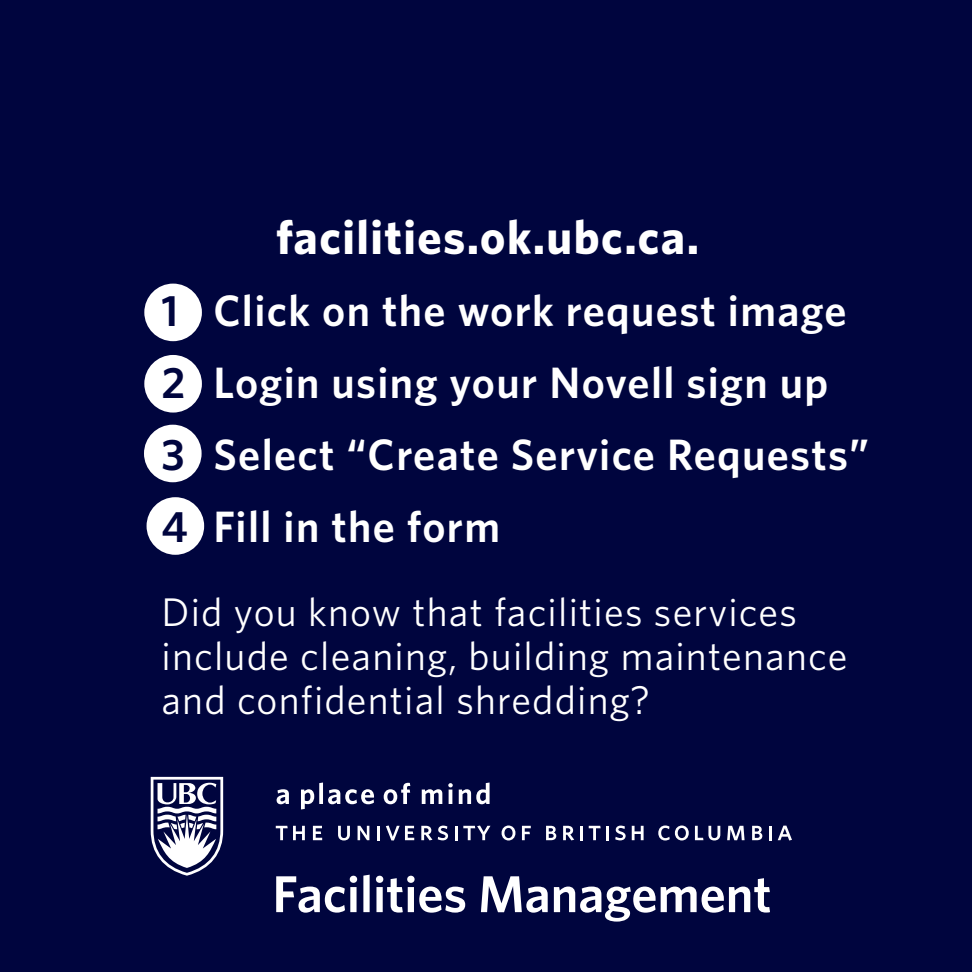
<style>
.page{position:relative;width:972px;height:972px;background:#00053e}
.page>*{position:absolute;margin:0;border:0;box-sizing:border-box;transform-origin:0 0}
.t1{font:600 52px "Whitney";color:#fff}
.t2{font:700 48px "Whitney";letter-spacing:.03em;color:#fff}
.t3{font:600 44px/72px "Whitney";letter-spacing:.03em;color:#fff}
.t4{font:40px/44px "Whitney";letter-spacing:.03em;color:#fff}
.s1{color:#00053e}
</style>
<div class="page">
<div style="left:144px;top:284px;width:58px;height:57px;background:#fff;border-radius:50%"></div>
<div style="left:144px;top:355px;width:58px;height:58px;background:#fff;border-radius:50%"></div>
<div style="left:144px;top:425px;width:58px;height:57px;background:#fff;border-radius:50%"></div>
<div style="left:147px;top:497px;width:57px;height:58px;background:#fff;border-radius:50%"></div>
<svg style="left:151px;top:777px;width:72px;height:99px"></svg>
<svg style="left:276px;top:826px;width:29px;height:14px"></svg>
<svg style="left:313px;top:826px;width:9px;height:14px"></svg>
<svg style="left:338px;top:826px;width:12px;height:14px"></svg>
<svg style="left:358px;top:826px;width:11px;height:14px"></svg>
<hr style="left:377px;top:826px;width:3px;height:14px;background:#fff">
<svg style="left:386px;top:826px;width:28px;height:14px"></svg>
<svg style="left:421px;top:826px;width:11px;height:14px"></svg>
<svg style="left:438px;top:826px;width:10px;height:14px"></svg>
<hr style="left:455px;top:826px;width:3px;height:14px;background:#fff">
<svg style="left:463px;top:826px;width:27px;height:14px"></svg>
<svg style="left:502px;top:826px;width:13px;height:14px"></svg>
<svg style="left:522px;top:826px;width:9px;height:14px"></svg>
<svg style="left:546px;top:826px;width:10px;height:14px"></svg>
<svg style="left:563px;top:826px;width:11px;height:14px"></svg>
<hr style="left:580px;top:826px;width:3px;height:14px;background:#fff">
<svg style="left:589px;top:826px;width:12px;height:14px"></svg>
<hr style="left:606px;top:826px;width:3px;height:14px;background:#fff">
<svg style="left:615px;top:826px;width:11px;height:14px"></svg>
<svg style="left:632px;top:826px;width:12px;height:14px"></svg>
<svg style="left:658px;top:826px;width:31px;height:14px"></svg>
<svg style="left:695px;top:826px;width:25px;height:14px"></svg>
<svg style="left:727px;top:826px;width:18px;height:14px"></svg>
<svg style="left:752px;top:826px;width:10px;height:14px"></svg>
<hr style="left:769px;top:826px;width:3px;height:14px;background:#fff">
<svg style="left:778px;top:826px;width:14px;height:14px"></svg>
<svg style="left:277px;top:789px;width:12px;height:15px"></svg>
<svg style="left:301px;top:789px;width:13px;height:20px"></svg>
<svg style="left:319px;top:783px;width:4px;height:21px"></svg>
<svg style="left:328px;top:789px;width:46px;height:15px"></svg>
<svg style="left:384px;top:783px;width:26px;height:21px"></svg>
<svg style="left:422px;top:789px;width:20px;height:15px"></svg>
<hr style="left:449px;top:790px;width:3px;height:14px;background:#fff">
<svg style="left:448px;top:783px;width:5px;height:4px"></svg>
<svg style="left:459px;top:783px;width:31px;height:21px"></svg>
<p class="t2" style="left:276px;top:206px;width:424px">facilities.ok.ubc.ca.</p>
<p class="t3" style="left:162px;top:274px;width:709px"><span class="s1">1</span> Click on the work request image<br><span class="s1">2</span> Login using your Novell sign up<br><span class="s1">3</span> Select “Create Service Requests”<br><span class="s1">4</span> Fill in the form</p>
<p class="t4" style="left:162px;top:590px;width:687px">Did you know that facilities services include cleaning, building maintenance and confidential shredding?</p>
<p class="t1" style="left:272px;top:859px;width:501px">Facilities Management</p>
</div>
